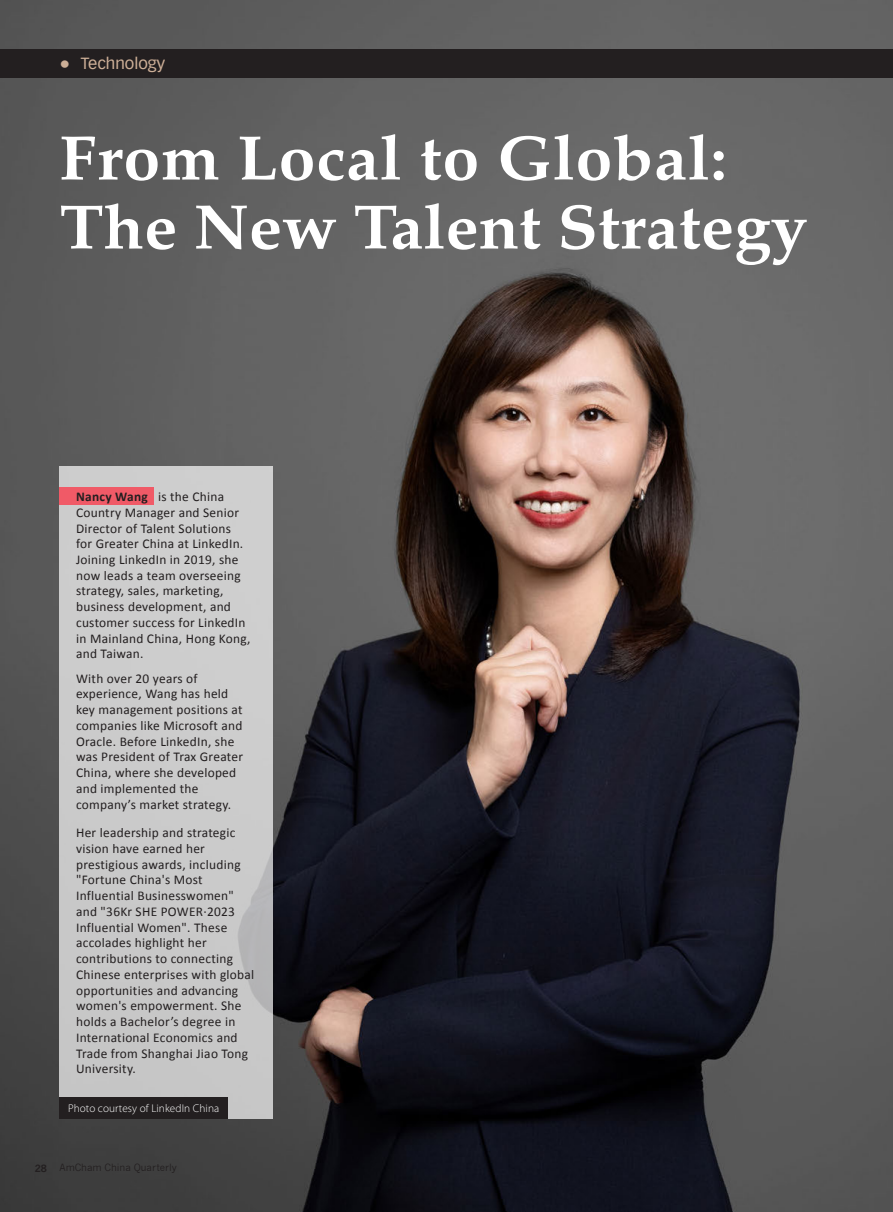
<style>
.page{position:relative;width:893px;height:1212px;background:#fff}
.page>*{position:absolute;margin:0;border:0;box-sizing:border-box;transform-origin:0 0}
.Header_type_A{font:700 63px/69px "Palatino";color:#fff;scale:1.05 1}
.t1{font:15.75px "Vectora LH";color:#cdaf97;scale:1.05 1}
.interviewer_bio{font:13.35px/15.8px "Calibri";letter-spacing:.02em;color:#231f20}
.t2{font:300 11.25px "Myriad Pro";letter-spacing:.005em;color:#fff}
.t3{font:9.75px "News Gothic";letter-spacing:-.005em;color:#231f20}
.t4{font:700 9.75px "News Gothic";color:#231f20}
.s1{font-family:"Microsoft Ya Hei"}
.s2{font-weight:700}
</style>
<div class="page">
<img style="left:0;top:0;width:893px;height:1212px">
<div style="left:60px;top:466px;width:213px;height:653px;background:#cbcbcb"></div>
<div style="left:60px;top:487px;width:94px;height:17px;background:#f05a67"></div>
<div style="left:60px;top:1097px;width:168px;height:22px;background:#231f20"></div>
<div style="left:0;top:49px;width:893px;height:28px;background:#231f20"></div>
<p class="t1" style="left:60px;top:54px;width:102px"><span class="s1">●</span> Technology</p>
<p class="Header_type_A" style="left:60px;top:122px;width:714px">From Local to Global:<br>The New Talent Strategy</p>
<p class="interviewer_bio" style="left:76px;top:488px;width:176px"><span class="s2">Nancy Wang</span> is the China<br>Country Manager and Senior<br>Director of Talent Solutions<br>for Greater China at LinkedIn.<br>Joining LinkedIn in 2019, she now leads a team overseeing strategy, sales, marketing, business development, and customer success for LinkedIn in Mainland China, Hong Kong, and Taiwan.</p>
<p class="interviewer_bio" style="left:76px;top:670px;width:169px">With over 20 years of experience, Wang has held key management positions at companies like Microsoft and<br>Oracle. Before LinkedIn, she was President of Trax Greater<br>China, where she developed and implemented the company’s market strategy.</p>
<p class="interviewer_bio" style="left:76px;top:824px;width:180px">Her leadership and strategic vision have earned her prestigious awards, including "Fortune China's Most<br>Influential Businesswomen" and "36Kr SHE POWER·2023<br>Influential Women". These accolades highlight her contributions to connecting<br>Chinese enterprises with global opportunities and advancing women's empowerment. She holds a Bachelor’s degree in<br>International Economics and<br>Trade from Shanghai Jiao Tong<br>University.</p>
<p class="t2" style="left:68px;top:1101px;width:153px">Photo courtesy of LinkedIn China</p>
<p class="t4" style="left:35px;top:1162px;width:14px">28</p>
<p class="t3" style="left:60px;top:1162px;width:119px">AmCham China Quarterly</p>
</div>
